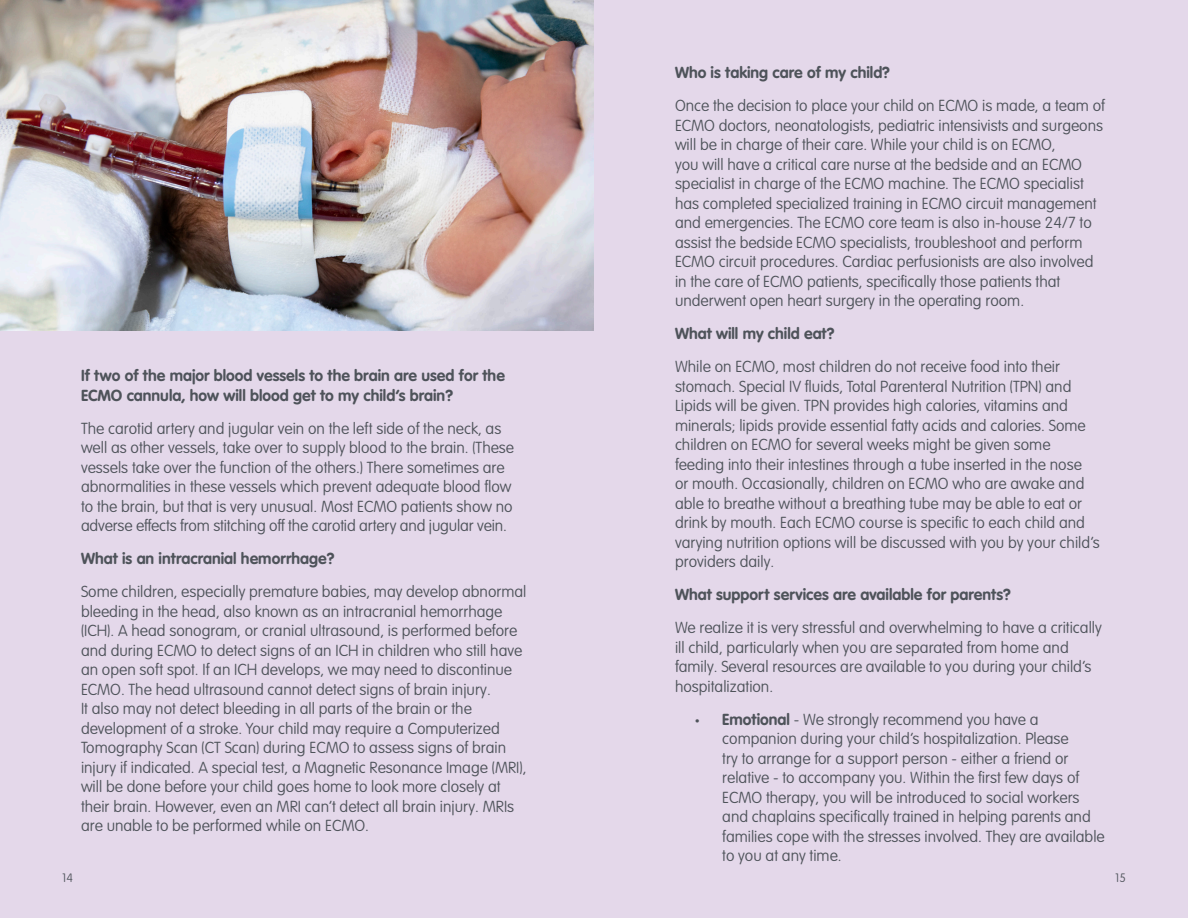
<style>
.page{position:relative;width:1188px;height:918px;background:#e4d8ea}
.page>*{position:absolute;margin:0;border:0;box-sizing:border-box;transform-origin:0 0}
.Bullet_1{font:300 15.75px/19.5px "VAG Rounded Next";color:#4e535a}
.Numbers2{font:700 15.75px/19.5px "VAG Rounded Next";color:#4e535a}
.t1{font:300 12px "VAG Rounded Next";color:#4e535a}
.s1{font-family:"Myriad Pro";font-weight:400}
.s2{font-weight:700}
</style>
<div class="page">
<img style="left:0;top:0;width:594px;height:330px">
<p class="Numbers2" style="left:81px;top:366px;width:425px">If two of the major blood vessels to the brain are used for the<br>ECMO cannula, how will blood get to my child’s brain?</p>
<p class="Bullet_1" style="left:81px;top:419px;width:435px">The carotid artery and jugular vein on the left side of the neck, as well as other vessels, take over to supply blood to the brain. (These vessels take over the function of the others.) There sometimes are abnormalities in these vessels which prevent adequate blood flow to the brain, but that is very unusual. Most ECMO patients show no adverse effects from stitching off the carotid artery and jugular vein.</p>
<p class="Numbers2" style="left:81px;top:549px;width:255px">What is an intracranial hemorrhage?</p>
<p class="Bullet_1" style="left:81px;top:583px;width:447px">Some children, especially premature babies, may develop abnormal bleeding in the head, also known as an intracranial hemorrhage (ICH). A head sonogram, or cranial ultrasound, is performed before and during ECMO to detect signs of an ICH in children who still have an open soft spot. If an ICH develops, we may need to discontinue ECMO. The head ultrasound cannot detect signs of brain injury.<br>It also may not detect bleeding in all parts of the brain or the development of a stroke. Your child may require a Computerized Tomography Scan (CT Scan) during ECMO to assess signs of brain injury if indicated. A special test, a Magnetic Resonance Image (MRI), will be done before your child goes home to look more closely at their brain. However, even an MRI can’t detect all brain injury. MRIs are unable to be performed while on ECMO.</p>
<p class="Numbers2" style="left:675px;top:63px;width:217px">Who is taking care of my child?</p>
<p class="Bullet_1" style="left:675px;top:97px;width:431px">Once the decision to place your child on ECMO is made, a team of ECMO doctors, neonatologists, pediatric intensivists and surgeons will be in charge of their care. While your child is on ECMO,<br>you will have a critical care nurse at the bedside and an ECMO specialist in charge of the ECMO machine. The ECMO specialist has completed specialized training in ECMO circuit management and emergencies. The ECMO core team is also in-house 24/7 to assist the bedside ECMO specialists, troubleshoot and perform ECMO circuit procedures. Cardiac perfusionists are also involved in the care of ECMO patients, specifically those patients that underwent open heart surgery in the operating room.</p>
<p class="Numbers2" style="left:675px;top:324px;width:161px">What will my child eat?</p>
<p class="Bullet_1" style="left:675px;top:358px;width:426px">While on ECMO, most children do not receive food into their stomach. Special IV fluids, Total Parenteral Nutrition (TPN) and Lipids will be given. TPN provides high calories, vitamins and minerals; lipids provide essential fatty acids and calories. Some children on ECMO for several weeks might be given some feeding into their intestines through a tube inserted in the nose<br>or mouth. Occasionally, children on ECMO who are awake and able to breathe without a breathing tube may be able to eat or drink by mouth. Each ECMO course is specific to each child and varying nutrition options will be discussed with you by your child’s providers daily.</p>
<p class="Numbers2" style="left:675px;top:585px;width:337px">What support services are available for parents?</p>
<p class="Bullet_1" style="left:675px;top:619px;width:428px">We realize it is very stressful and overwhelming to have a critically ill child, particularly when you are separated from home and family. Several resources are available to you during your child’s hospitalization.</p>
<p class="Bullet_1" style="left:722px;top:710px;width:384px;text-indent:-27px"><span class="s1">•</span> <span class="s2">Emotional</span> - We strongly recommend you have a companion during your child’s hospitalization. Please<br>try to arrange for a support person - either a friend or relative - to accompany you. Within the first few days of ECMO therapy, you will be introduced to social workers and chaplains specifically trained in helping parents and families cope with the stresses involved. They are available to you at any time.</p>
<p class="t1" style="left:62px;top:871px;width:12px">14</p>
<p class="t1" style="left:1115px;top:871px;width:12px">15</p>
</div>
